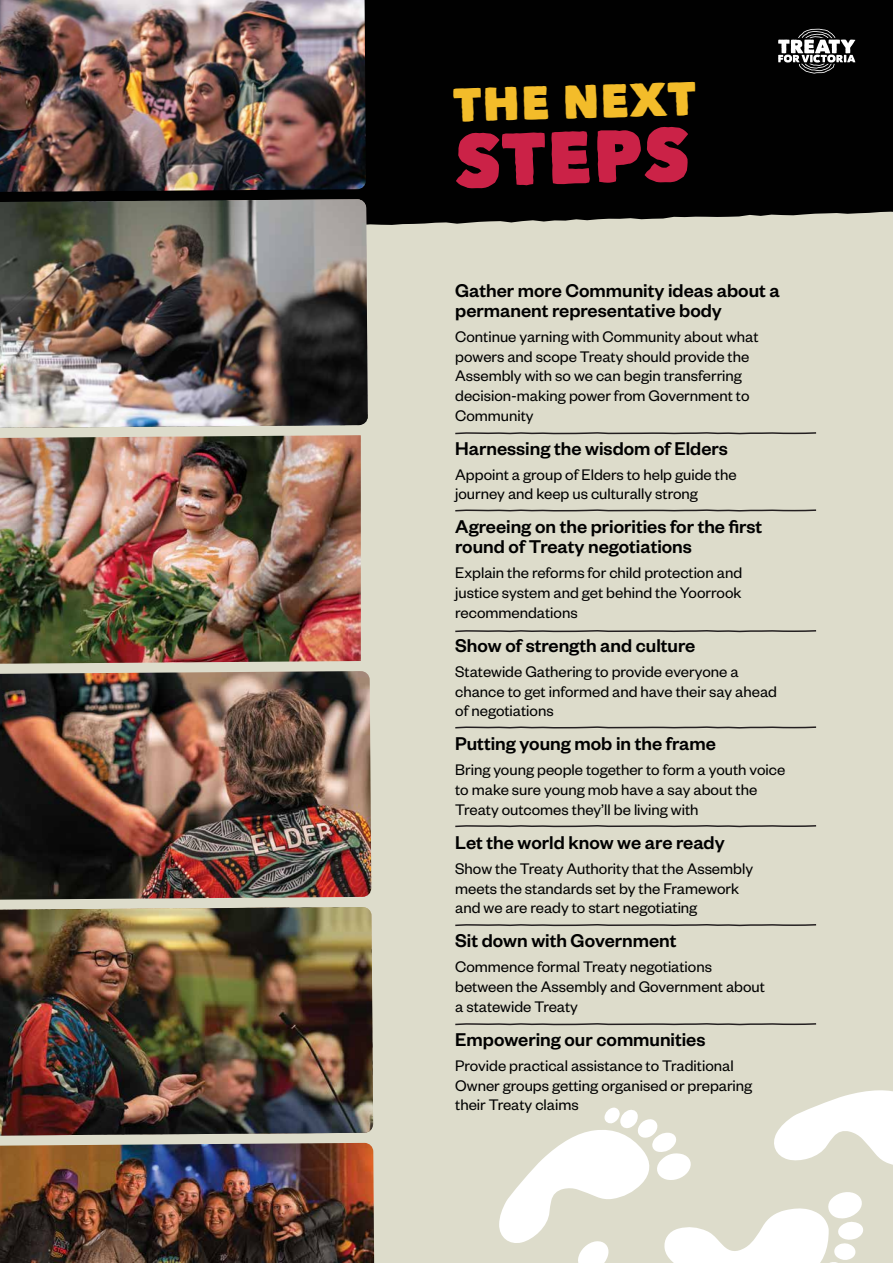
<style>
.page{position:relative;width:893px;height:1263px;background:#010101}
.page>*{position:absolute;margin:0;border:0;box-sizing:border-box;transform-origin:0 0}
.t1{font:74.25px "Matiz";color:#cb2247}
.t2{font:47.4px "Matiz";color:#f3bc2a}
.t3{font:500 20.25px/19.6px "Founders Grotesk";color:#010101}
.t4{font:16.8px/19.6px "Founders Grotesk";color:#010101}
</style>
<div class="page">
<div style="left:0;top:212px;width:893px;height:1051px;background:#dddccb"></div>
<svg style="left:499px;top:1090px;width:394px;height:173px;background:#e8e7dc"></svg>
<svg style="left:454px;top:431px;width:364px;height:4px"></svg>
<svg style="left:454px;top:509px;width:364px;height:3px"></svg>
<svg style="left:454px;top:629px;width:364px;height:4px"></svg>
<svg style="left:454px;top:726px;width:364px;height:3px"></svg>
<svg style="left:454px;top:824px;width:364px;height:4px"></svg>
<svg style="left:454px;top:923px;width:364px;height:4px"></svg>
<svg style="left:454px;top:1022px;width:364px;height:4px"></svg>
<svg style="left:778px;top:29px;width:77px;height:45px"></svg>
<img style="left:0;top:0;width:366px;height:192px">
<img style="left:0;top:199px;width:368px;height:229px">
<img style="left:0;top:435px;width:361px;height:229px">
<img style="left:0;top:671px;width:371px;height:229px">
<img style="left:0;top:907px;width:373px;height:228px">
<img style="left:0;top:1143px;width:374px;height:120px">
<h2 class="t2" style="left:452px;top:77px;width:244px;rotate:-2deg">THE NEXT</h2>
<h1 class="t1" style="left:453px;top:116px;width:236px;rotate:-2deg">STEPS</h1>
<p class="t3" style="left:455px;top:280px;width:326px">Gather more Community ideas about a permanent representative body</p>
<p class="t4" style="left:455px;top:326px;width:305px">Continue yarning with Community about what powers and scope Treaty should provide the Assembly with so we can begin transferring decision-making power from Government to Community</p>
<p class="t3" style="left:455px;top:437px;width:274px">Harnessing the wisdom of Elders</p>
<p class="t4" style="left:455px;top:464px;width:283px">Appoint a group of Elders to help guide the journey and keep us culturally strong</p>
<p class="t3" style="left:455px;top:516px;width:309px">Agreeing on the priorities for the first round of Treaty negotiations</p>
<p class="t4" style="left:455px;top:562px;width:288px;text-align:justify">Explain the reforms for child protection and justice system and get behind the Yoorrook recommendations</p>
<p class="t3" style="left:455px;top:634px;width:242px">Show of strength and culture</p>
<p class="t4" style="left:455px;top:661px;width:323px">Statewide Gathering to provide everyone a chance to get informed and have their say ahead of negotiations</p>
<p class="t3" style="left:455px;top:733px;width:262px">Putting young mob in the frame</p>
<p class="t4" style="left:455px;top:759px;width:332px">Bring young people together to form a youth voice to make sure young mob have a say about the<br>Treaty outcomes they’ll be living with</p>
<p class="t3" style="left:455px;top:831px;width:271px">Let the world know we are ready</p>
<p class="t4" style="left:455px;top:858px;width:299px">Show the Treaty Authority that the Assembly meets the standards set by the Framework and we are ready to start negotiating</p>
<p class="t3" style="left:455px;top:930px;width:223px">Sit down with Government</p>
<p class="t4" style="left:455px;top:956px;width:311px">Commence formal Treaty negotiations between the Assembly and Government about a statewide Treaty</p>
<p class="t3" style="left:455px;top:1028px;width:252px">Empowering our communities</p>
<p class="t4" style="left:455px;top:1055px;width:299px">Provide practical assistance to Traditional<br>Owner groups getting organised or preparing their Treaty claims</p>
</div>
